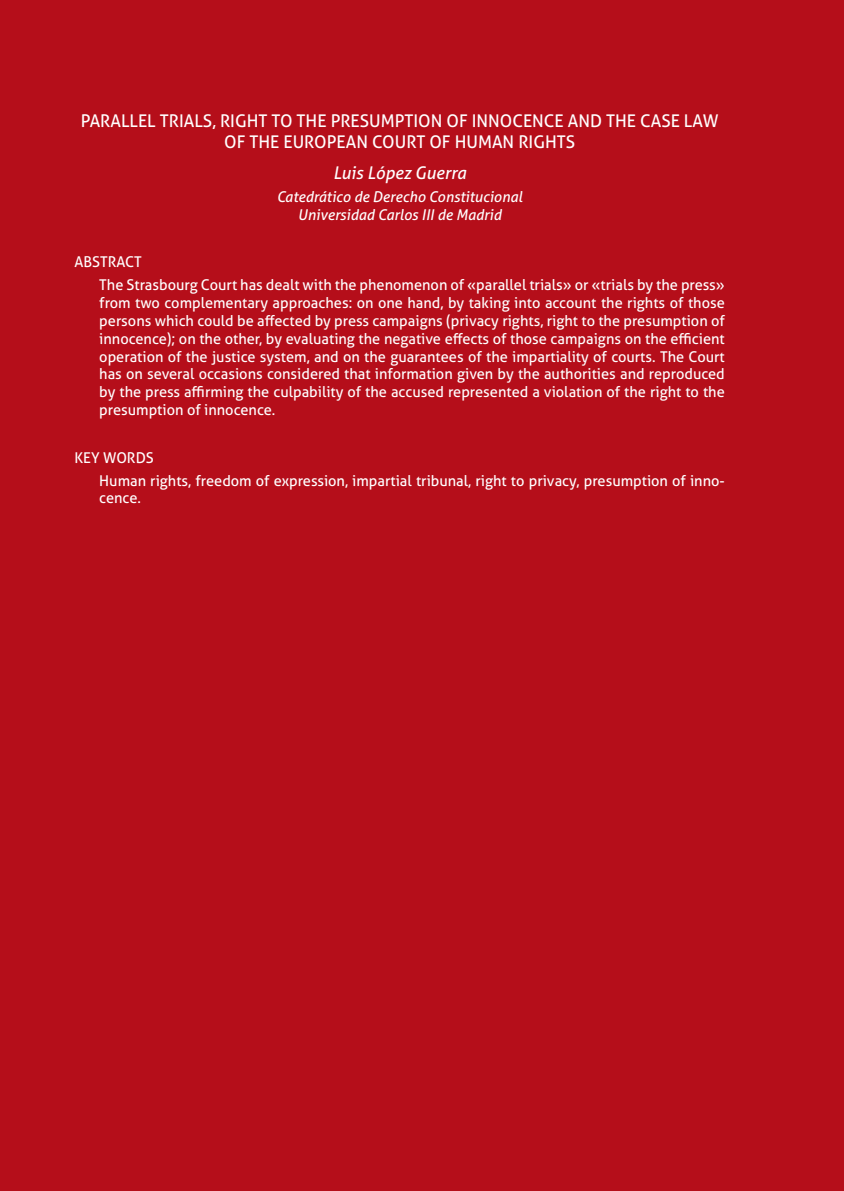
<style>
.page{position:relative;width:844px;height:1191px;background:#fff}
.page>*{position:absolute;margin:0;border:0;box-sizing:border-box;transform-origin:0 0}
.Resumen_título_inglé{font:17.5px/21px "Aller";color:#fff;text-align:center}
.Resumen_autor{font:italic 17.5px "Aller";color:#fff}
.Resumen_texto{font:14.88px/17.8px "Aller";color:#fff;text-align:justify}
.Resumen_cargo{font:italic 14.88px "Aller";color:#fff}
.Resumen_cargo_con{font:italic 14.88px "Aller";color:#fff}
.Resumen_titular{font:14.88px "Aller";color:#fff}
</style>
<div class="page">
<div style="left:0;top:0;width:843px;height:1191px;background:#b50e1a"></div>
<p class="Resumen_título_inglé" style="left:81px;top:110px;width:639px">PARALLEL TRIALS, RIGHT TO THE PRESUMPTION OF INNOCENCE AND THE CASE LAW<br>OF THE EUROPEAN COURT OF HUMAN RIGHTS</p>
<p class="Resumen_autor" style="left:333px;top:162px;width:135px">Luis López Guerra</p>
<p class="Resumen_cargo" style="left:277px;top:187px;width:247px">Catedrático de Derecho Constitucional</p>
<p class="Resumen_cargo_con" style="left:298px;top:205px;width:205px">Universidad Carlos III de Madrid</p>
<p class="Resumen_titular" style="left:74px;top:253px;width:69px">ABSTRACT</p>
<p class="Resumen_texto" style="left:99px;top:276px;width:627px">The Strasbourg Court has dealt with the phenomenon of «parallel trials» or «trials by the press» from two complementary approaches: on one hand, by taking into account the rights of those persons which could be affected by press campaigns (privacy rights, right to the presumption of innocence); on the other, by evaluating the negative effects of those campaigns on the efficient operation of the justice system, and on the guarantees of the impartiality of courts. The Court has on several occasions considered that information given by the authorities and reproduced by the press affirming the culpability of the accused represented a violation of the right to the presumption of innocence.</p>
<p class="Resumen_titular" style="left:74px;top:448px;width:81px">KEY WORDS</p>
<p class="Resumen_texto" style="left:99px;top:471px;width:627px">Human rights, freedom of expression, impartial tribunal, right to privacy, presumption of inno&shy;cence.</p>
</div>
